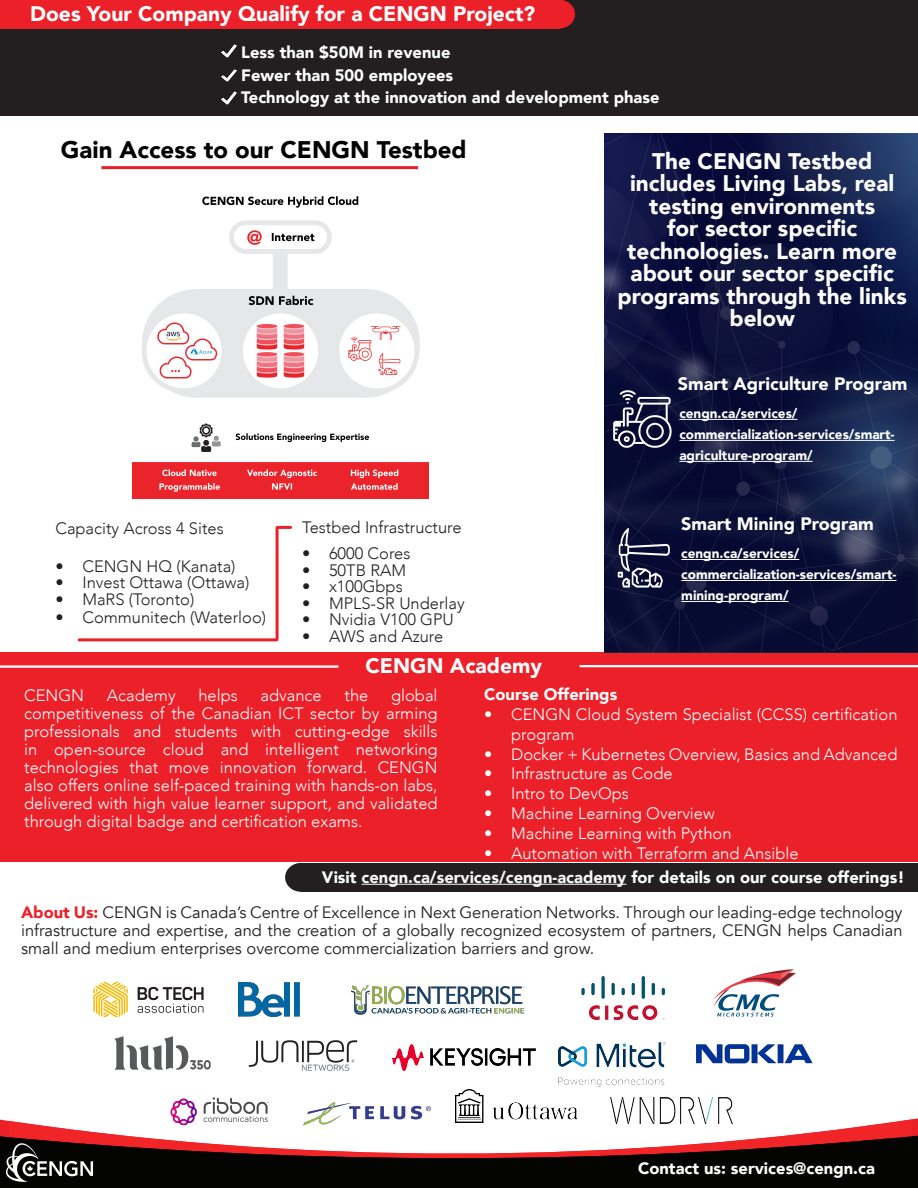
<style>
.page{position:relative;width:918px;height:1188px;background:#fff}
.page>*{position:absolute;margin:0;border:0;box-sizing:border-box;transform-origin:0 0}
.t1{font:900 24px "Avenir";color:#000}
.t2{font:900 22.5px/22.5px "Avenir";color:#fff;text-align:center}
.t3{font:900 21px "Avenir";color:#fff}
.t4{font:900 18px "Avenir";color:#fff}
.t5{font:300 16.5px/18px "Avenir";color:#fff;text-align:justify}
.t6{font:16.5px/18px "Avenir";color:#231f20;text-align:justify}
.t7{font:900 16.5px "Avenir";color:#fff}
.t8{font:300 16.5px "Avenir";color:#231f20}
.t9{font:900 13.5px/21px "Avenir";color:#fff}
.s1{color:#faf7f7}
.s2{font-weight:900;color:#ec2029}
</style>
<div class="page">
<div style="left:0;top:652px;width:918px;height:209px;background:#ec2029"></div>
<hr style="left:101px;top:166px;width:317px;height:3px;background:#ec2028">
<hr style="left:79px;top:638px;width:198px;height:3px;background:#ec2028">
<hr style="left:276px;top:527px;width:3px;height:112px;background:#ec2028">
<svg style="left:279px;top:526px;width:12px;height:3px"></svg>
<hr style="left:0;top:665px;width:338px;height:3px;background:#fff">
<hr style="left:580px;top:665px;width:338px;height:2px;background:#fff">
<div style="left:301px;top:863px;width:617px;height:29px;background:#231f20"></div>
<hr style="left:362px;top:884px;width:264px;height:1px;background:#faf7f7">
<img style="left:239px;top:982px;width:61px;height:34px">
<img style="left:581px;top:976px;width:84px;height:44px">
<img style="left:248px;top:1040px;width:110px;height:31px">
<img style="left:559px;top:1042px;width:107px;height:44px">
<img style="left:696px;top:1044px;width:117px;height:20px">
<img style="left:170px;top:1097px;width:99px;height:19px">
<img style="left:307px;top:1102px;width:124px;height:14px">
<img style="left:610px;top:1098px;width:122px;height:18px">
<img style="left:455px;top:1090px;width:122px;height:26px">
<svg style="left:0;top:1116px;width:918px;height:18px"></svg>
<svg style="left:9px;top:1119px;width:903px;height:15px"></svg>
<svg style="left:0;top:1134px;width:918px;height:54px"></svg>
<svg style="left:0;top:1136px;width:890px;height:52px;fill:#040503"></svg>
<img style="left:5px;top:1141px;width:89px;height:44px">
<svg style="left:605px;top:134px;width:313px;height:518px;background:#0f1740"></svg>
<img style="left:614px;top:528px;width:62px;height:69px">
<img style="left:611px;top:388px;width:61px;height:62px">
<hr style="left:679px;top:419px;width:118px;height:1px;background:#fff">
<hr style="left:679px;top:440px;width:216px;height:1px;background:#fff">
<hr style="left:679px;top:461px;width:134px;height:1px;background:#fff">
<hr style="left:681px;top:559px;width:118px;height:1px;background:#fff">
<hr style="left:681px;top:580px;width:216px;height:1px;background:#fff">
<hr style="left:681px;top:601px;width:108px;height:1px;background:#fff">
<div style="left:285px;top:863px;width:32px;height:29px;background:#231f20;border-radius:50%"></div>
<img style="left:93px;top:981px;width:111px;height:37px">
<img style="left:352px;top:984px;width:173px;height:31px">
<div style="left:0;top:0;width:918px;height:116px;background:#231f20"></div>
<div style="left:543px;top:0;width:32px;height:29px;background:#ec2029;border-radius:50%"></div>
<div style="left:0;top:0;width:559px;height:29px;background:#ec2029"></div>
<img style="left:221px;top:45px;width:15px;height:13px">
<img style="left:221px;top:69px;width:16px;height:13px">
<img style="left:221px;top:92px;width:15px;height:12px">
<img style="left:713px;top:969px;width:83px;height:48px">
<img style="left:115px;top:1037px;width:96px;height:33px">
<img style="left:391px;top:1044px;width:144px;height:26px">
<img style="left:133px;top:196px;width:296px;height:303px">
<p class="t3" style="left:30px;top:-5px;width:507px">Does Your Company Qualify for a CENGN Project?</p>
<p class="t7" style="left:241px;top:39px;width:211px">Less than $50M in revenue</p>
<p class="t7" style="left:241px;top:61px;width:213px">Fewer than 500 employees</p>
<p class="t7" style="left:241px;top:84px;width:420px">Technology at the innovation and development phase</p>
<p class="t1" style="left:61px;top:129px;width:407px">Gain Access to our CENGN Testbed</p>
<p class="t2" style="left:618px;top:149px;width:291px">The CENGN Testbed includes Living Labs, real testing environments<br>for sector specific technologies. Learn more about our sector specific programs through the links below</p>
<p class="t4" style="left:678px;top:368px;width:231px">Smart Agriculture Program</p>
<p class="t9" style="left:679px;top:403px;width:217px">cengn.ca/services/ commercialization-services/smart&shy;agriculture-program/</p>
<p class="t8" style="left:55px;top:518px;width:170px">Capacity Across 4 Sites</p>
<p class="t8" style="left:55px;top:556px;width:182px">• CENGN HQ (Kanata)</p>
<p class="t8" style="left:55px;top:573px;width:195px">• Invest Ottawa (Ottawa)</p>
<p class="t8" style="left:55px;top:589px;width:140px">• MaRS (Toronto)</p>
<p class="t8" style="left:55px;top:607px;width:212px">• Communitech (Waterloo)</p>
<p class="t8" style="left:302px;top:518px;width:161px">Testbed Infrastructure</p>
<p class="t4" style="left:681px;top:509px;width:194px">Smart Mining Program</p>
<p class="t8" style="left:302px;top:544px;width:110px">• 6000 Cores</p>
<p class="t8" style="left:302px;top:561px;width:106px">• 50TB RAM</p>
<p class="t8" style="left:302px;top:577px;width:102px">• x100Gbps</p>
<p class="t8" style="left:302px;top:594px;width:164px">• MPLS-SR Underlay</p>
<p class="t8" style="left:302px;top:610px;width:153px">• Nvidia V100 GPU</p>
<p class="t8" style="left:302px;top:627px;width:143px">• AWS and Azure</p>
<p class="t3" style="left:366px;top:648px;width:178px">CENGN Academy</p>
<p class="t9" style="left:681px;top:543px;width:217px">cengn.ca/services/ commercialization-services/smart&shy;mining-program/</p>
<p class="t5" style="left:24px;top:687px;width:415px;text-indent:367px">global competitiveness of the Canadian ICT sector by arming professionals and students with cutting-edge skills in open-source cloud and intelligent networking technologies that move innovation forward. CENGN also offers online self-paced training with hands-on labs, delivered with high value learner support, and validated through digital badge and certification exams.</p>
<p class="t7" style="left:484px;top:680px;width:135px">Course Offerings</p>
<p class="t5" style="left:24px;top:687px;width:61px">CENGN</p>
<p class="t5" style="left:107px;top:687px;width:70px">Academy</p>
<p class="t5" style="left:198px;top:687px;width:41px">helps</p>
<p class="t5" style="left:261px;top:687px;width:63px">advance</p>
<p class="t5" style="left:345px;top:687px;width:25px">the</p>
<p class="t5" style="left:511px;top:704px;width:388px;line-height:19.8px;text-indent:-27px">• CENGN Cloud System Specialist (CCSS) certification program</p>
<p class="t5" style="left:484px;top:745px;width:415px">• Docker + Kubernetes Overview, Basics and Advanced</p>
<p class="t5" style="left:484px;top:765px;width:190px">• Infrastructure as Code</p>
<p class="t5" style="left:484px;top:785px;width:146px">• Intro to DevOps</p>
<p class="t5" style="left:484px;top:804px;width:232px">• Machine Learning Overview</p>
<p class="t5" style="left:484px;top:824px;width:249px">• Machine Learning with Python</p>
<p class="t5" style="left:484px;top:844px;width:316px">• Automation with Terraform and Ansible</p>
<p class="t7" style="left:322px;top:863px;width:584px">Visit <span class="s1">cengn.ca/services/cengn-academy</span> for details on our course offerings!</p>
<p class="t6" style="left:21px;top:903px;width:883px"><span class="s2">About Us:</span> CENGN is Canada’s Centre of Excellence in Next Generation Networks. Through our leading-edge technology infrastructure and expertise, and the creation of a globally recognized ecosystem of partners, CENGN helps Canadian small and medium enterprises overcome commercialization barriers and grow.</p>
<p class="t7" style="left:638px;top:1154px;width:238px">Contact us: services@cengn.ca</p>
</div>
